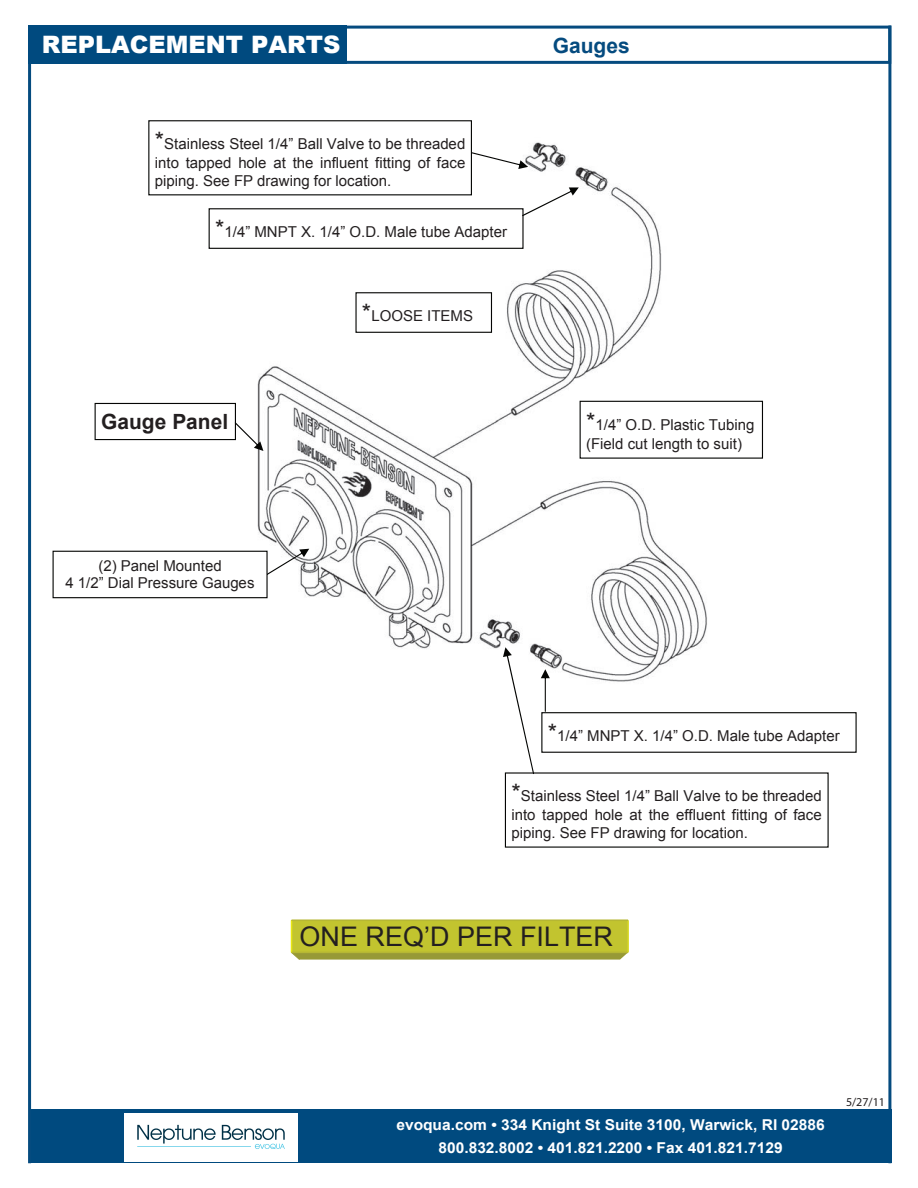
<style>
.page{position:relative;width:918px;height:1188px;background:#fff}
.page>*{position:absolute;margin:0;border:0;box-sizing:border-box;transform-origin:0 0}
.t1{font:27px "Arial";color:#231f20}
.t2{font:900 24px "Arial";color:#fff}
.t3{font:700 21px "Arial";color:#231f20}
.t4{font:700 21px "Arial";color:#054b7f}
.t5{font:15px/19px "Arial";color:#231f20}
.t6{font:700 15px/23.4px "Arial";color:#fff;text-align:center;scale:1.04 1}
.t7{font:12px "Myriad Pro";color:#231f20}
.s1{font-size:24px}
</style>
<div class="page">
<div style="left:344px;top:26px;width:547px;height:38px;background:#fff;border:3px solid #054b7f"></div>
<hr style="left:28px;top:26px;width:3px;height:1137px;background:#054b7f">
<hr style="left:888px;top:26px;width:3px;height:1137px;background:#054b7f">
<div style="left:28px;top:26px;width:318px;height:38px;background:#004a7f"></div>
<div style="left:31px;top:1109px;width:860px;height:54px;background:#004a7f"></div>
<img style="left:252px;top:142px;width:461px;height:540px">
<div style="left:149px;top:121px;width:322px;height:74px;background:#fff"></div>
<div style="left:148px;top:120px;width:324px;height:75px;border:1px solid #040503"></div>
<svg style="left:472px;top:152px;width:56px;height:17px"></svg>
<div style="left:209px;top:209px;width:314px;height:39px;background:#fff"></div>
<div style="left:209px;top:208px;width:315px;height:41px;border:1px solid #040503"></div>
<svg style="left:522px;top:187px;width:57px;height:29px"></svg>
<div style="left:356px;top:293px;width:135px;height:39px;background:#fff"></div>
<div style="left:355px;top:292px;width:137px;height:41px;border:1px solid #040503"></div>
<div style="left:95px;top:403px;width:141px;height:37px;border:1px solid #040503"></div>
<svg style="left:235px;top:422px;width:28px;height:29px"></svg>
<svg style="left:263px;top:549px;width:46px;height:28px"></svg>
<div style="left:53px;top:551px;width:214px;height:47px;background:#fff"></div>
<div style="left:53px;top:551px;width:215px;height:47px;border:1px solid #040503"></div>
<svg style="left:503px;top:647px;width:31px;height:127px"></svg>
<div style="left:541px;top:712px;width:316px;height:41px;border:1px solid #040503"></div>
<svg style="left:541px;top:669px;width:9px;height:43px"></svg>
<div style="left:580px;top:401px;width:182px;height:57px;background:#fff"></div>
<div style="left:580px;top:401px;width:183px;height:58px;border:1px solid #040503"></div>
<svg style="left:291px;top:952px;width:337px;height:8px"></svg>
<div style="left:292px;top:920px;width:336px;height:32px;background:#c2c42f"></div>
<hr style="left:291px;top:920px;width:1px;height:32px;background:#e8e615">
<hr style="left:292px;top:952px;width:336px;height:1px;background:#b6b733">
<hr style="left:627px;top:920px;width:2px;height:32px;background:#d6d722">
<hr style="left:292px;top:919px;width:336px;height:2px;background:#b6b733">
<img style="left:125px;top:1113px;width:172px;height:49px">
<h2 class="t2" style="left:42px;top:27px;width:300px">REPLACEMENT PARTS</h2>
<h3 class="t4" style="left:553px;top:31px;width:79px">Gauges</h3>
<p class="t5" style="left:155px;top:135px;width:312px"><span class="s1">*</span>Stainless Steel 1/4” Ball Valve to be threaded into tapped hole at the influent fitting of face</p>
<p class="t5" style="left:155px;top:171px;width:238px">piping. See FP drawing for location.</p>
<p class="t5" style="left:215px;top:223px;width:293px"><span class="s1">*</span>1/4” MNPT X. 1/4” O.D. Male tube Adapter</p>
<h3 class="t3" style="left:101px;top:407px;width:129px">Gauge Panel</h3>
<p class="t5" style="left:65px;top:557px;width:191px;line-height:17.2px;text-align:center">(2) Panel Mounted<br>4 1/2” Dial Pressure Gauges</p>
<p class="t5" style="left:362px;top:307px;width:113px"><span class="s1">*</span>LOOSE ITEMS</p>
<p class="t5" style="left:586px;top:415px;width:170px"><span class="s1">*</span>1/4” O.D. Plastic Tubing (Field cut length to suit)</p>
<p class="t5" style="left:548px;top:727px;width:293px"><span class="s1">*</span>1/4” MNPT X. 1/4” O.D. Male tube Adapter</p>
<p class="t5" style="left:511px;top:787px;width:312px"><span class="s1">*</span>Stainless Steel 1/4” Ball Valve to be threaded into tapped hole at the effluent fitting of face</p>
<p class="t5" style="left:511px;top:823px;width:238px">piping. See FP drawing for location.</p>
<h1 class="t1" style="left:300px;top:919px;width:315px">ONE REQ’D PER FILTER</h1>
<p class="t6" style="left:396px;top:1113px;width:413px">evoqua.com • 334 Knight St Suite 3100, Warwick, RI 02886<br>800.832.8002 • 401.821.2200 • Fax 401.821.7129</p>
<p class="t7" style="left:846px;top:1094px;width:41px">5/27/11</p>
</div>
